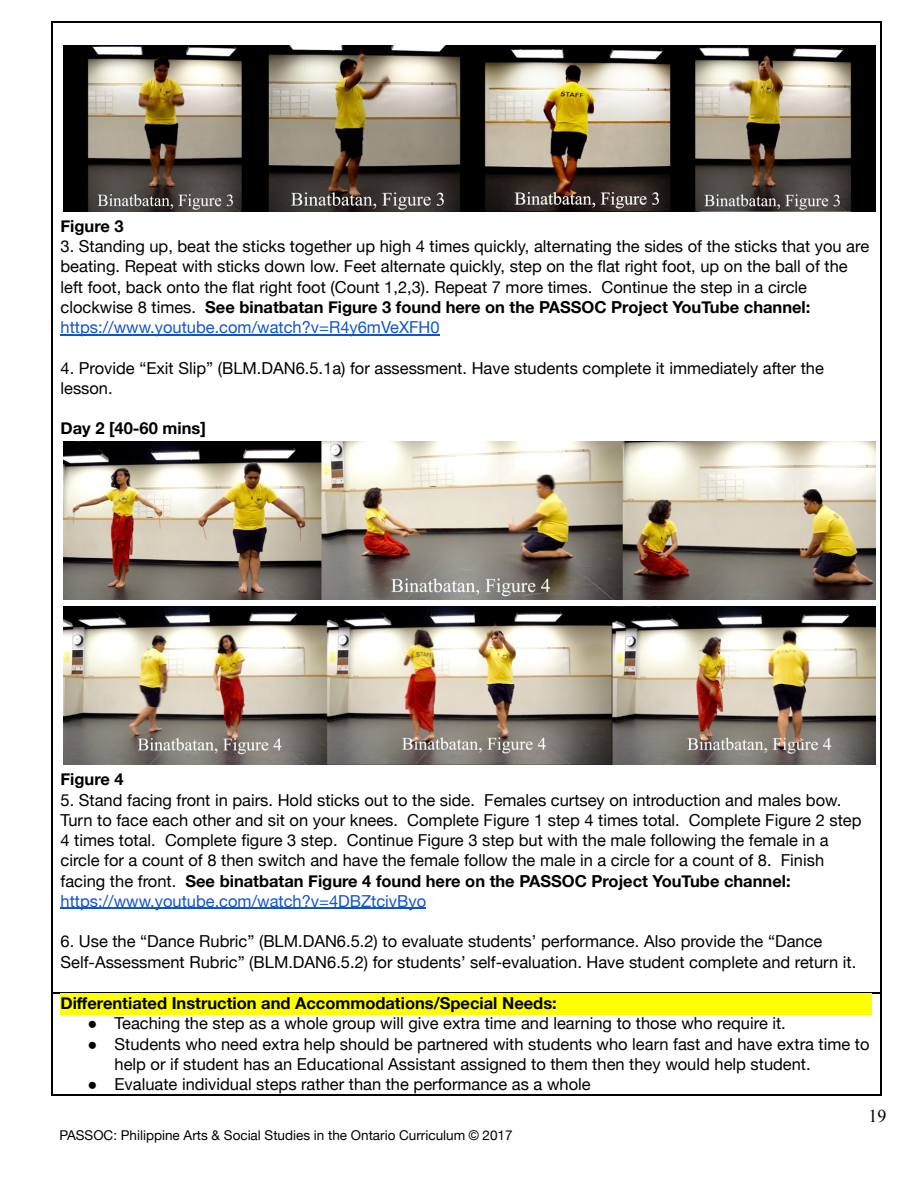
<style>
.page{position:relative;width:918px;height:1188px;background:#fff}
.page>*{position:absolute;margin:0;border:0;box-sizing:border-box;transform-origin:0 0}
.t1{font:18px "Times New Roman";color:#000}
.t2{font:16.5px/20.2px "Helvetica Neue";color:#000}
.t3{font:700 16.5px "Helvetica Neue";color:#000}
.t4{font:13.5px "Helvetica Neue";color:#000}
.s1{font-weight:700}
.s2{color:#15c}
.s3{font-family:"Arial"}
</style>
<div class="page">
<hr style="left:52px;top:1095px;width:830px;height:1px;background:#000">
<hr style="left:52px;top:992px;width:1px;height:104px;background:#000">
<hr style="left:881px;top:992px;width:1px;height:104px;background:#000">
<hr style="left:52px;top:21px;width:830px;height:1px;background:#000">
<hr style="left:52px;top:992px;width:830px;height:1px;background:#000">
<hr style="left:52px;top:21px;width:1px;height:972px;background:#000">
<hr style="left:881px;top:21px;width:1px;height:972px;background:#000">
<div style="left:61px;top:993px;width:811px;height:22px;background:#ff0"></div>
<img style="left:63px;top:45px;width:812px;height:167px">
<hr style="left:61px;top:334px;width:379px;height:1px;background:#15c">
<img style="left:63px;top:441px;width:812px;height:159px">
<img style="left:63px;top:606px;width:812px;height:159px">
<hr style="left:61px;top:908px;width:365px;height:1px;background:#15c">
<p class="t3" style="left:61px;top:216px;width:65px">Figure 3</p>
<p class="t2" style="left:61px;top:236px;width:810px">3. Standing up, beat the sticks together up high 4 times quickly, alternating the sides of the sticks that you are beating. Repeat with sticks down low. Feet alternate quickly, step on the flat right foot, up on the ball of the left foot, back onto the flat right foot (Count 1,2,3). Repeat 7 more times. Continue the step in a circle clockwise 8 times. <span class="s1">See binatbatan Figure 3 found here on the PASSOC Project YouTube channel: </span><span class="s2">https://www.youtube.com/watch?v=R4y6mVeXFH0</span></p>
<p class="t2" style="left:61px;top:357px;width:765px">4. Provide “Exit Slip” (BLM.DAN6.5.1a) for assessment. Have students complete it immediately after the lesson.</p>
<p class="t3" style="left:61px;top:418px;width:147px">Day 2 [40-60 mins]</p>
<p class="t3" style="left:61px;top:769px;width:65px">Figure 4</p>
<p class="t2" style="left:61px;top:789px;width:803px">5. Stand facing front in pairs. Hold sticks out to the side. Females curtsey on introduction and males bow.<br>Turn to face each other and sit on your knees. Complete Figure 1 step 4 times total. Complete Figure 2 step 4 times total. Complete figure 3 step. Continue Figure 3 step but with the male following the female in a circle for a count of 8 then switch and have the female follow the male in a circle for a count of 8. Finish facing the front. <span class="s1">See binatbatan Figure 4 found here on the PASSOC Project YouTube channel: </span><span class="s2">https://www.youtube.com/watch?v=4DBZtcivByo</span></p>
<p class="t2" style="left:61px;top:931px;width:797px">6. Use the “Dance Rubric” (BLM.DAN6.5.2) to evaluate students’ performance. Also provide the “Dance<br>Self-Assessment Rubric” (BLM.DAN6.5.2) for students’ self-evaluation. Have student complete and return it.</p>
<p class="t3" style="left:61px;top:993px;width:498px">Differentiated Instruction and Accommodations/Special Needs:</p>
<p class="t2" style="left:88px;top:1013px;width:700px"><span class="s3">●</span> Teaching the step as a whole group will give extra time and learning to those who require it.</p>
<p class="t2" style="left:115px;top:1033px;width:757px;text-indent:-27px"><span class="s3">●</span> Students who need extra help should be partnered with students who learn fast and have extra time to help or if student has an Educational Assistant assigned to them then they would help student.</p>
<p class="t2" style="left:88px;top:1074px;width:505px"><span class="s3">●</span> Evaluate individual steps rather than the performance as a whole</p>
<p class="t4" style="left:59px;top:1127px;width:455px">PASSOC: Philippine Arts &amp; Social Studies in the Ontario Curriculum <span class="s3">©</span> 2017</p>
<p class="t1" style="left:869px;top:1104px;width:19px">19</p>
</div>
